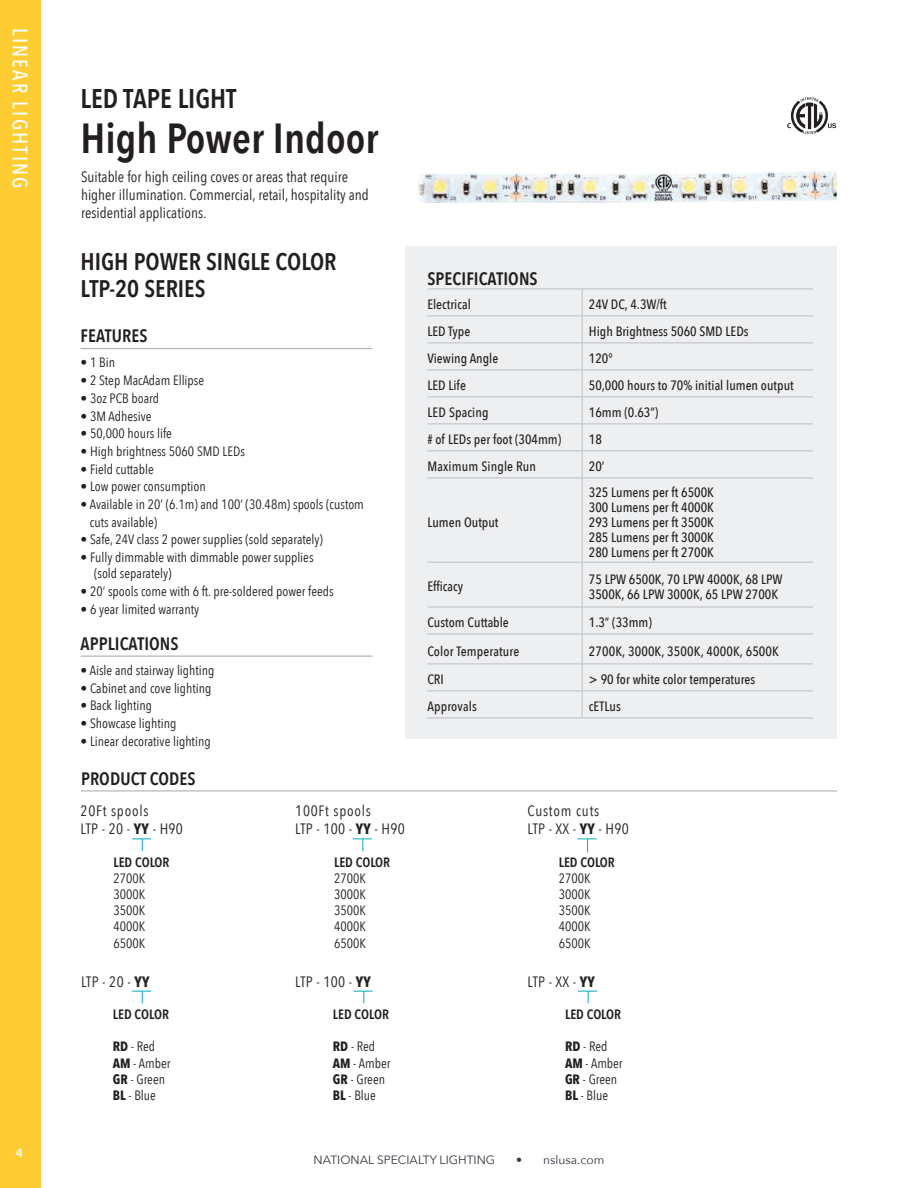
<style>
.page{position:relative;width:918px;height:1188px;background:#fff}
.page>*{position:absolute;margin:0;border:0;box-sizing:border-box;transform-origin:0 0}
.t1{font:600 42px "Avenir Next Condensed";color:#231f20}
.t2{font:600 27px "Avenir Next Condensed";color:#231f20}
.t3{font:600 24px/27px "Avenir Next Condensed";color:#231f20}
.t4{font:500 21px "Avenir Next Condensed";letter-spacing:.1em;color:#fff}
.t5{font:600 18px "Avenir Next Condensed";letter-spacing:.005em;color:#231f20}
.t6{font:15px/18px "Avenir Next Condensed";color:#231f20}
.t7{font:15px/18px "Avenir Next Condensed";letter-spacing:.05em;color:#231f20}
.t8{font:13.5px/16.2px "Avenir Next Condensed";color:#231f20}
.t9{font:500 13.5px/15px "Avenir Next Condensed";color:#231f20;text-align:justify}
.t10{font:600 13.5px "Avenir Next Condensed";color:#231f20}
.t11{font:12px "Avenir Next";color:#323640}
.t12{font:600 12px "Avenir Next";color:#fff}
.s1{font-weight:700}
</style>
<div class="page">
<div style="left:0;top:0;width:41px;height:1188px;background:#fecd33"></div>
<div style="left:405px;top:246px;width:431px;height:493px;background:#eeeff1"></div>
<hr style="left:81px;top:348px;width:292px;height:1px;background:#a4a6ad">
<hr style="left:81px;top:656px;width:292px;height:1px;background:#a4a6ad">
<hr style="left:427px;top:289px;width:155px;height:1px;background:#bcbdc0">
<hr style="left:582px;top:289px;width:231px;height:1px;background:#bcbdc0">
<hr style="left:427px;top:316px;width:155px;height:1px;background:#bcbdc0">
<hr style="left:582px;top:316px;width:231px;height:1px;background:#bcbdc0">
<hr style="left:427px;top:343px;width:155px;height:1px;background:#bcbdc0">
<hr style="left:582px;top:343px;width:231px;height:1px;background:#bcbdc0">
<hr style="left:427px;top:370px;width:155px;height:1px;background:#bcbdc0">
<hr style="left:582px;top:370px;width:231px;height:1px;background:#bcbdc0">
<hr style="left:427px;top:397px;width:155px;height:1px;background:#bcbdc0">
<hr style="left:582px;top:397px;width:231px;height:1px;background:#bcbdc0">
<hr style="left:427px;top:424px;width:155px;height:1px;background:#bcbdc0">
<hr style="left:582px;top:424px;width:231px;height:1px;background:#bcbdc0">
<hr style="left:427px;top:451px;width:155px;height:1px;background:#bcbdc0">
<hr style="left:582px;top:451px;width:231px;height:1px;background:#bcbdc0">
<svg style="left:582px;top:289px;width:1px;height:189px"></svg>
<hr style="left:427px;top:478px;width:155px;height:1px;background:#bcbdc0">
<hr style="left:582px;top:478px;width:231px;height:1px;background:#bcbdc0">
<hr style="left:582px;top:478px;width:1px;height:84px;background:#bcbdc0">
<hr style="left:427px;top:562px;width:155px;height:1px;background:#bcbdc0">
<hr style="left:582px;top:562px;width:231px;height:1px;background:#bcbdc0">
<hr style="left:582px;top:563px;width:1px;height:44px;background:#bcbdc0">
<hr style="left:427px;top:607px;width:155px;height:1px;background:#bcbdc0">
<hr style="left:582px;top:607px;width:231px;height:1px;background:#bcbdc0">
<svg style="left:582px;top:607px;width:1px;height:27px"></svg>
<hr style="left:427px;top:634px;width:155px;height:1px;background:#bcbdc0">
<hr style="left:582px;top:634px;width:231px;height:1px;background:#bcbdc0">
<hr style="left:582px;top:634px;width:1px;height:30px;background:#bcbdc0">
<hr style="left:427px;top:664px;width:155px;height:1px;background:#bcbdc0">
<hr style="left:582px;top:664px;width:231px;height:1px;background:#bcbdc0">
<hr style="left:427px;top:691px;width:155px;height:1px;background:#bcbdc0">
<hr style="left:582px;top:691px;width:231px;height:1px;background:#bcbdc0">
<svg style="left:582px;top:664px;width:1px;height:54px"></svg>
<hr style="left:427px;top:718px;width:155px;height:1px;background:#bcbdc0">
<hr style="left:582px;top:718px;width:231px;height:1px;background:#bcbdc0">
<svg style="left:787px;top:97px;width:49px;height:37px"></svg>
<img style="left:418px;top:171px;width:418px;height:32px">
<svg style="left:132px;top:838px;width:19px;height:13px"></svg>
<hr style="left:81px;top:791px;width:756px;height:1px;background:#a4a6ad">
<svg style="left:353px;top:838px;width:19px;height:13px"></svg>
<svg style="left:577px;top:838px;width:20px;height:15px"></svg>
<svg style="left:132px;top:991px;width:19px;height:12px"></svg>
<svg style="left:354px;top:991px;width:19px;height:12px"></svg>
<svg style="left:578px;top:991px;width:19px;height:12px"></svg>
<h3 class="t4" style="left:33px;top:28px;width:162px;rotate:90deg">LINEAR LIGHTING</h3>
<p class="t12" style="left:16px;top:1142px;width:9px">4</p>
<h2 class="t2" style="left:80px;top:75px;width:158px">LED TAPE LIGHT</h2>
<h1 class="t1" style="left:80px;top:102px;width:299px">High Power Indoor</h1>
<p class="t6" style="left:81px;top:167px;width:289px">Suitable for high ceiling coves or areas that require higher illumination. Commercial, retail, hospitality and residential applications.</p>
<h3 class="t3" style="left:81px;top:248px;width:258px">HIGH POWER SINGLE COLOR<br>LTP-20 SERIES</h3>
<h3 class="t5" style="left:81px;top:320px;width:68px">FEATURES</h3>
<p class="t8" style="left:81px;top:354px;width:36px">• 1 Bin</p>
<p class="t8" style="left:81px;top:372px;width:125px">• 2 Step MacAdam Ellipse</p>
<p class="t8" style="left:81px;top:389px;width:80px">• 3oz PCB board</p>
<p class="t8" style="left:81px;top:407px;width:72px">• 3M Adhesive</p>
<p class="t8" style="left:81px;top:425px;width:93px">• 50,000 hours life</p>
<p class="t8" style="left:81px;top:442px;width:166px">• High brightness 5060 SMD LEDs</p>
<p class="t8" style="left:81px;top:460px;width:75px">• Field cuttable</p>
<p class="t8" style="left:81px;top:478px;width:127px">• Low power consumption</p>
<p class="t8" style="left:90px;top:495px;width:276px;line-height:17.7px;text-indent:-9px">• Available in 20’ (6.1m) and 100’ (30.48m) spools (custom cuts available)</p>
<p class="t8" style="left:81px;top:531px;width:244px">• Safe, 24V class 2 power supplies (sold separately)</p>
<p class="t8" style="left:94px;top:549px;width:221px;text-indent:-14px">• Fully dimmable with dimmable power supplies (sold separately)</p>
<p class="t8" style="left:81px;top:583px;width:255px">• 20’ spools come with 6 ft. pre-soldered power feeds</p>
<p class="t8" style="left:81px;top:600px;width:120px">• 6 year limited warranty</p>
<h3 class="t5" style="left:81px;top:628px;width:100px">APPLICATIONS</h3>
<p class="t8" style="left:81px;top:661px;width:135px">• Aisle and stairway lighting</p>
<p class="t8" style="left:81px;top:679px;width:132px">• Cabinet and cove lighting</p>
<p class="t8" style="left:81px;top:697px;width:73px">• Back lighting</p>
<p class="t8" style="left:81px;top:715px;width:97px">• Showcase lighting</p>
<p class="t8" style="left:81px;top:732px;width:132px">• Linear decorative lighting</p>
<h3 class="t5" style="left:81px;top:763px;width:116px">PRODUCT CODES</h3>
<p class="t7" style="left:81px;top:801px;width:104px">20Ft spools<br>LTP - 20 - <span class="s1">YY</span> - H90</p>
<p class="t10" style="left:113px;top:850px;width:58px">LED COLOR</p>
<p class="t8" style="left:113px;top:869px;width:33px;text-align:justify">2700K 3000K 3500K 4000K 6500K</p>
<p class="t6" style="left:81px;top:972px;width:70px">LTP - 20 - <span class="s1">YY</span></p>
<p class="t10" style="left:113px;top:1003px;width:58px">LED COLOR</p>
<p class="t8" style="left:113px;top:1038px;width:59px"><span class="s1">RD</span> - Red<br><span class="s1">AM</span> - Amber<br><span class="s1">GR</span> - Green<br><span class="s1">BL</span> - Blue</p>
<p class="t7" style="left:295px;top:801px;width:111px">100Ft spools<br>LTP - 100 - <span class="s1">YY</span> - H90</p>
<p class="t10" style="left:334px;top:850px;width:58px">LED COLOR</p>
<p class="t8" style="left:334px;top:869px;width:33px;text-align:justify">2700K 3000K 3500K 4000K 6500K</p>
<p class="t6" style="left:295px;top:972px;width:77px">LTP - 100 - <span class="s1">YY</span></p>
<p class="t10" style="left:333px;top:1003px;width:58px">LED COLOR</p>
<p class="t8" style="left:333px;top:1038px;width:59px"><span class="s1">RD</span> - Red<br><span class="s1">AM</span> - Amber<br><span class="s1">GR</span> - Green<br><span class="s1">BL</span> - Blue</p>
<h3 class="t5" style="left:427px;top:263px;width:112px">SPECIFICATIONS</h3>
<p class="t9" style="left:427px;top:297px;width:45px">Electrical</p>
<p class="t9" style="left:589px;top:297px;width:79px">24V DC, 4.3W/ft</p>
<p class="t9" style="left:427px;top:324px;width:44px">LED Type</p>
<p class="t9" style="left:589px;top:324px;width:161px">High Brightness 5060 SMD LEDs</p>
<p class="t9" style="left:427px;top:351px;width:72px">Viewing Angle</p>
<p class="t9" style="left:589px;top:351px;width:25px">120°</p>
<p class="t9" style="left:427px;top:378px;width:40px">LED Life</p>
<p class="t9" style="left:589px;top:378px;width:206px">50,000 hours to 70% initial lumen output</p>
<p class="t9" style="left:427px;top:405px;width:63px">LED Spacing</p>
<p class="t9" style="left:589px;top:405px;width:71px">16mm (0.63”)</p>
<p class="t9" style="left:427px;top:432px;width:135px"># of LEDs per foot (304mm)</p>
<p class="t9" style="left:589px;top:432px;width:15px">18</p>
<p class="t9" style="left:427px;top:459px;width:110px">Maximum Single Run</p>
<p class="t9" style="left:589px;top:459px;width:17px">20’</p>
<p class="t9" style="left:427px;top:515px;width:73px">Lumen Output</p>
<p class="t9" style="left:589px;top:485px;width:127px">325 Lumens per ft 6500K 300 Lumens per ft 4000K 293 Lumens per ft 3500K 285 Lumens per ft 3000K 280 Lumens per ft 2700K</p>
<p class="t9" style="left:427px;top:579px;width:37px">Efficacy</p>
<p class="t9" style="left:589px;top:572px;width:195px">75 LPW 6500K, 70 LPW 4000K, 68 LPW<br>3500K, 66 LPW 3000K, 65 LPW 2700K</p>
<p class="t9" style="left:427px;top:615px;width:83px">Custom Cuttable</p>
<p class="t9" style="left:589px;top:615px;width:65px">1.3” (33mm)</p>
<p class="t9" style="left:427px;top:643px;width:94px">Color Temperature</p>
<p class="t9" style="left:589px;top:643px;width:192px">2700K, 3000K, 3500K, 4000K, 6500K</p>
<p class="t9" style="left:427px;top:672px;width:18px">CRI</p>
<p class="t9" style="left:589px;top:672px;width:168px">&gt; 90 for white color temperatures</p>
<p class="t9" style="left:427px;top:699px;width:51px">Approvals</p>
<p class="t9" style="left:589px;top:699px;width:34px">cETLus</p>
<p class="t7" style="left:527px;top:801px;width:103px">Custom cuts<br>LTP - XX - <span class="s1">YY</span> - H90</p>
<p class="t10" style="left:559px;top:850px;width:58px">LED COLOR</p>
<p class="t8" style="left:559px;top:869px;width:33px;text-align:justify">2700K 3000K 3500K 4000K 6500K</p>
<p class="t6" style="left:527px;top:972px;width:69px">LTP - XX - <span class="s1">YY</span></p>
<p class="t10" style="left:565px;top:1003px;width:58px">LED COLOR</p>
<p class="t8" style="left:565px;top:1038px;width:59px"><span class="s1">RD</span> - Red<br><span class="s1">AM</span> - Amber<br><span class="s1">GR</span> - Green<br><span class="s1">BL</span> - Blue</p>
<p class="t11" style="left:314px;top:1150px;width:183px">NATIONAL SPECIALTY LIGHTING</p>
<p class="t11" style="left:516px;top:1150px;width:90px">• nslusa.com</p>
</div>
